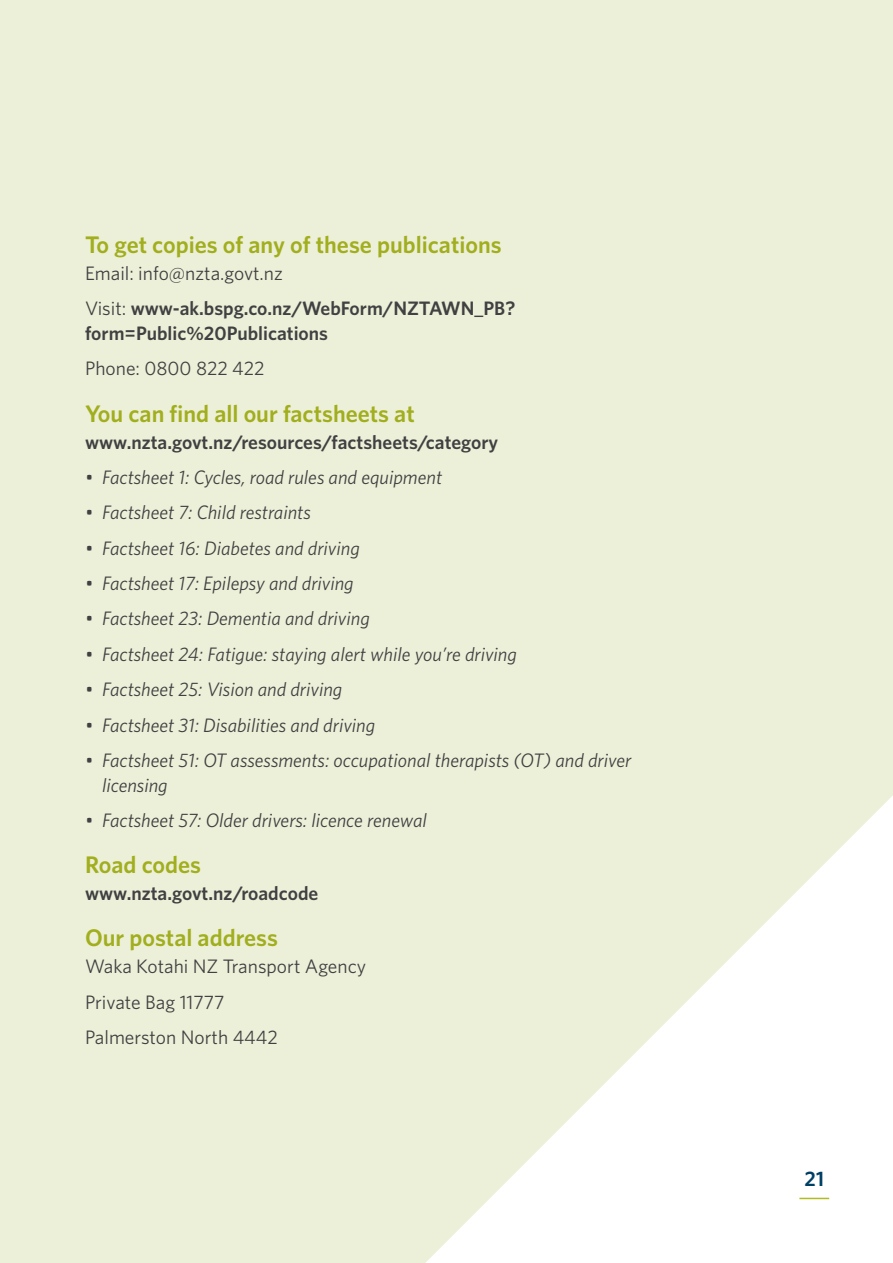
<style>
.page{position:relative;width:893px;height:1263px;background:#edf0d8}
.page>*{position:absolute;margin:0;border:0;box-sizing:border-box;transform-origin:0 0}
.t1{font:600 24px "Whitney";color:#a1ae1e}
.t2{font:600 21px "Whitney";color:#003f64}
.t3{font:italic 19.5px/24.8px "Whitney";color:#414042}
.t4{font:600 19.5px/35.4px "Whitney";color:#414042}
.t5{font:19.5px/35.4px "Whitney";color:#414042}
.s1{font-weight:400}
</style>
<div class="page">
<svg style="left:425px;top:795px;width:468px;height:468px"></svg>
<hr style="left:799px;top:1198px;width:30px;height:1px;background:#afbc22">
<p class="t1" style="left:85px;top:229px;width:418px">To get copies of any of these publications</p>
<p class="t4" style="left:85px;top:255px;width:432px"><span class="s1">Email: info@nzta.govt.nz<br>Visit:</span> www-ak.bspg.co.nz/WebForm/NZTAWN_PB?</p>
<p class="t4" style="left:85px;top:315px;width:245px">form=Public%20Publications</p>
<p class="t5" style="left:85px;top:350px;width:181px">Phone: 0800 822 422</p>
<p class="t1" style="left:85px;top:397px;width:331px">You can find all our factsheets at</p>
<p class="t4" style="left:85px;top:424px;width:415px">www.nzta.govt.nz/resources/factsheets/category</p>
<p class="t3" style="left:85px;top:464px;width:359px">• Factsheet 1: Cycles, road rules and equipment</p>
<p class="t3" style="left:85px;top:500px;width:227px">• Factsheet 7: Child restraints</p>
<p class="t3" style="left:85px;top:535px;width:276px">• Factsheet 16: Diabetes and driving</p>
<p class="t3" style="left:85px;top:570px;width:270px">• Factsheet 17: Epilepsy and driving</p>
<p class="t3" style="left:85px;top:606px;width:286px">• Factsheet 23: Dementia and driving</p>
<p class="t3" style="left:85px;top:641px;width:433px">• Factsheet 24: Fatigue: staying alert while you’re driving</p>
<p class="t3" style="left:85px;top:676px;width:259px">• Factsheet 25: Vision and driving</p>
<p class="t3" style="left:85px;top:712px;width:292px">• Factsheet 31: Disabilities and driving</p>
<p class="t3" style="left:102px;top:747px;width:531px;text-indent:-17px">• Factsheet 51: OT assessments: occupational therapists (OT) and driver licensing</p>
<p class="t3" style="left:85px;top:807px;width:343px">• Factsheet 57: Older drivers: licence renewal</p>
<p class="t1" style="left:85px;top:849px;width:118px">Road codes</p>
<p class="t4" style="left:85px;top:875px;width:235px">www.nzta.govt.nz/roadcode</p>
<p class="t1" style="left:85px;top:922px;width:194px">Our postal address</p>
<p class="t5" style="left:85px;top:948px;width:283px">Waka Kotahi NZ Transport Agency<br>Private Bag 11777<br>Palmerston North 4442</p>
<p class="t2" style="left:805px;top:1165px;width:21px">21</p>
</div>
